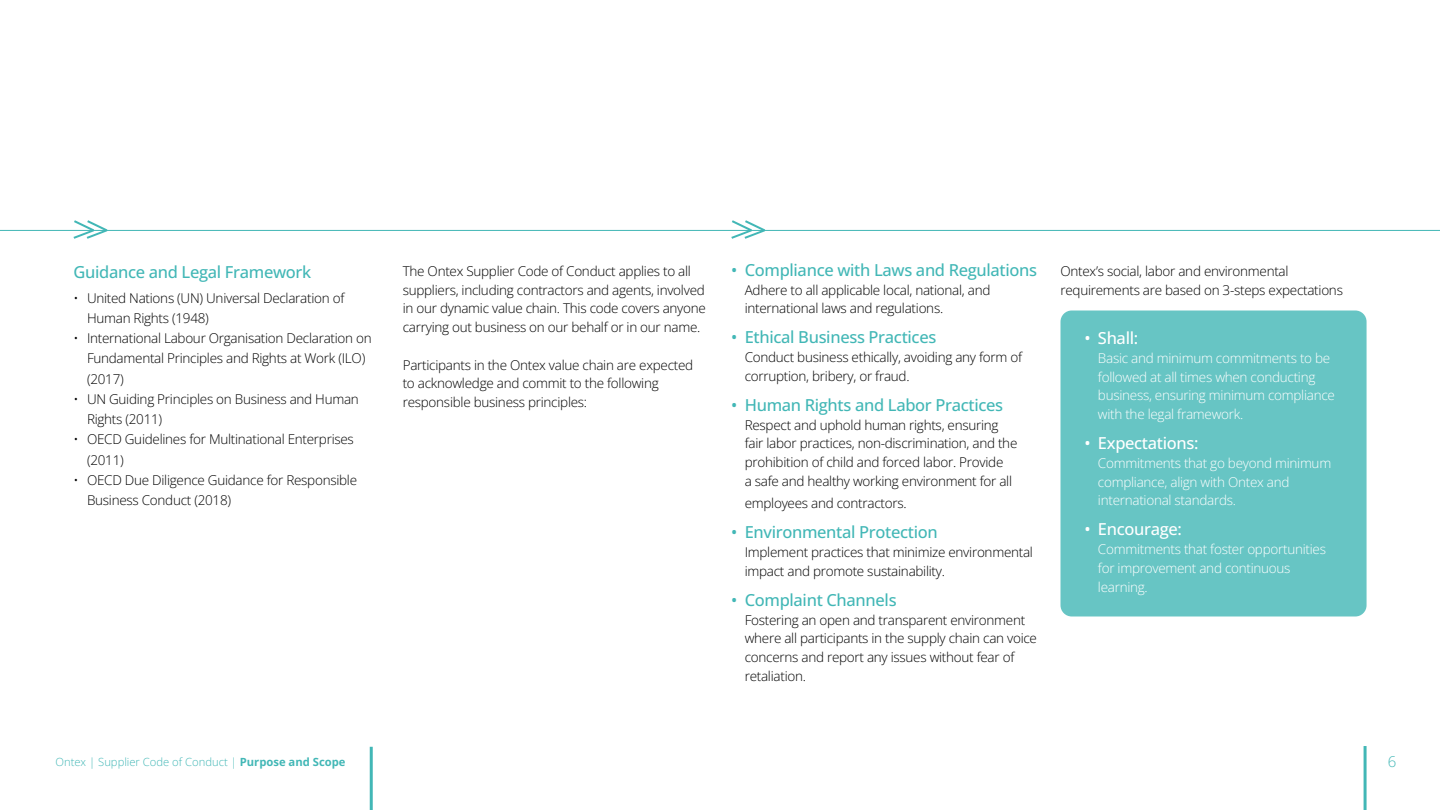
<style>
.page{position:relative;width:1440px;height:810px;background:#fff}
.page>*{position:absolute;margin:0;border:0;box-sizing:border-box;transform-origin:0 0}
.t1{font:500 16.5px "Open Sans";letter-spacing:-.02em;color:#42b7b6}
.t2{font:500 16.5px "Open Sans";letter-spacing:-.02em;color:#fff}
.t3{font:300 15px "Open Sans";color:#42b7b6}
.t4{font:300 13.5px/18.8px "Open Sans";letter-spacing:-.02em;color:#000}
.t5{font:300 13.5px/18.8px "Open Sans";letter-spacing:-.02em;color:#fff}
.t6{font:300 11.25px "Open Sans";color:#42b7b6}
.s1{font-weight:700}
</style>
<div class="page">
<div style="left:1060px;top:310px;width:307px;height:306px;background:#67c5c4;border-radius:11px"></div>
<hr style="left:1364px;top:746px;width:3px;height:64px;background:#42b7b6">
<hr style="left:0;top:230px;width:1440px;height:1px;background:#42b7b6">
<svg style="left:73px;top:220px;width:34px;height:19px"></svg>
<svg style="left:731px;top:220px;width:34px;height:19px"></svg>
<hr style="left:370px;top:747px;width:3px;height:63px;background:#42b7b6">
<p class="t1" style="left:74px;top:261px;width:239px">Guidance and Legal Framework</p>
<p class="t4" style="left:87px;top:287px;width:259px;line-height:20.2px;text-indent:-14px">• United Nations (UN) Universal Declaration of<br>Human Rights (1948)</p>
<p class="t4" style="left:87px;top:328px;width:286px;line-height:20.2px;text-indent:-14px">• International Labour Organisation Declaration on<br>Fundamental Principles and Rights at Work (ILO) (2017)</p>
<p class="t4" style="left:87px;top:389px;width:273px;line-height:20.2px;text-indent:-14px">• UN Guiding Principles on Business and Human<br>Rights (2011)</p>
<p class="t4" style="left:87px;top:429px;width:268px;line-height:20.2px;text-indent:-14px">• OECD Guidelines for Multinational Enterprises (2011)</p>
<p class="t4" style="left:87px;top:470px;width:272px;line-height:20.2px;text-indent:-14px">• OECD Due Diligence Guidance for Responsible<br>Business Conduct (2018)</p>
<p class="t4" style="left:403px;top:261px;width:305px">The Ontex Supplier Code of Conduct applies to all suppliers, including contractors and agents, involved in our dynamic value chain. This code covers anyone carrying out business on our behalf or in our name.</p>
<p class="t4" style="left:403px;top:355px;width:292px">Participants in the Ontex value chain are expected to acknowledge and commit to the following responsible business principles:</p>
<p class="t1" style="left:731px;top:258px;width:307px">• Compliance with Laws and Regulations</p>
<p class="t4" style="left:745px;top:280px;width:247px">Adhere to all applicable local, national, and international laws and regulations.</p>
<p class="t1" style="left:731px;top:326px;width:207px">• Ethical Business Practices</p>
<p class="t4" style="left:745px;top:347px;width:279px">Conduct business ethically, avoiding any form of corruption, bribery, or fraud.</p>
<p class="t1" style="left:731px;top:393px;width:273px">• Human Rights and Labor Practices</p>
<p class="t4" style="left:745px;top:415px;width:274px">Respect and uphold human rights, ensuring fair labor practices, non-discrimination, and the prohibition of child and forced labor. Provide<br>a safe and healthy working environment for all</p>
<p class="t4" style="left:745px;top:494px;width:163px">employees and contractors.</p>
<p class="t1" style="left:731px;top:521px;width:208px">• Environmental Protection</p>
<p class="t4" style="left:745px;top:542px;width:290px">Implement practices that minimize environmental impact and promote sustainability.</p>
<p class="t1" style="left:731px;top:588px;width:167px">• Complaint Channels</p>
<p class="t4" style="left:745px;top:610px;width:294px">Fostering an open and transparent environment where all participants in the supply chain can voice concerns and report any issues without fear of retaliation.</p>
<p class="t4" style="left:1061px;top:261px;width:284px">Ontex’s social, labor and environmental requirements are based on 3-steps expectations</p>
<p class="t2" style="left:1084px;top:327px;width:55px">• Shall:</p>
<p class="t5" style="left:1098px;top:348px;width:239px">Basic and minimum commitments to be followed at all times when conducting business, ensuring minimum compliance with the legal framework.</p>
<p class="t2" style="left:1084px;top:432px;width:116px">• Expectations:</p>
<p class="t5" style="left:1098px;top:453px;width:235px">Commitments that go beyond minimum compliance, align with Ontex and international standards.</p>
<p class="t2" style="left:1084px;top:518px;width:99px">• Encourage:</p>
<p class="t5" style="left:1098px;top:539px;width:230px">Commitments that foster opportunities for improvement and continuous learning.</p>
<p class="t6" style="left:56px;top:754px;width:292px">Ontex | Supplier Code of Conduct | <span class="s1">Purpose and Scope</span></p>
<p class="t3" style="left:1388px;top:751px;width:10px">6</p>
</div>
